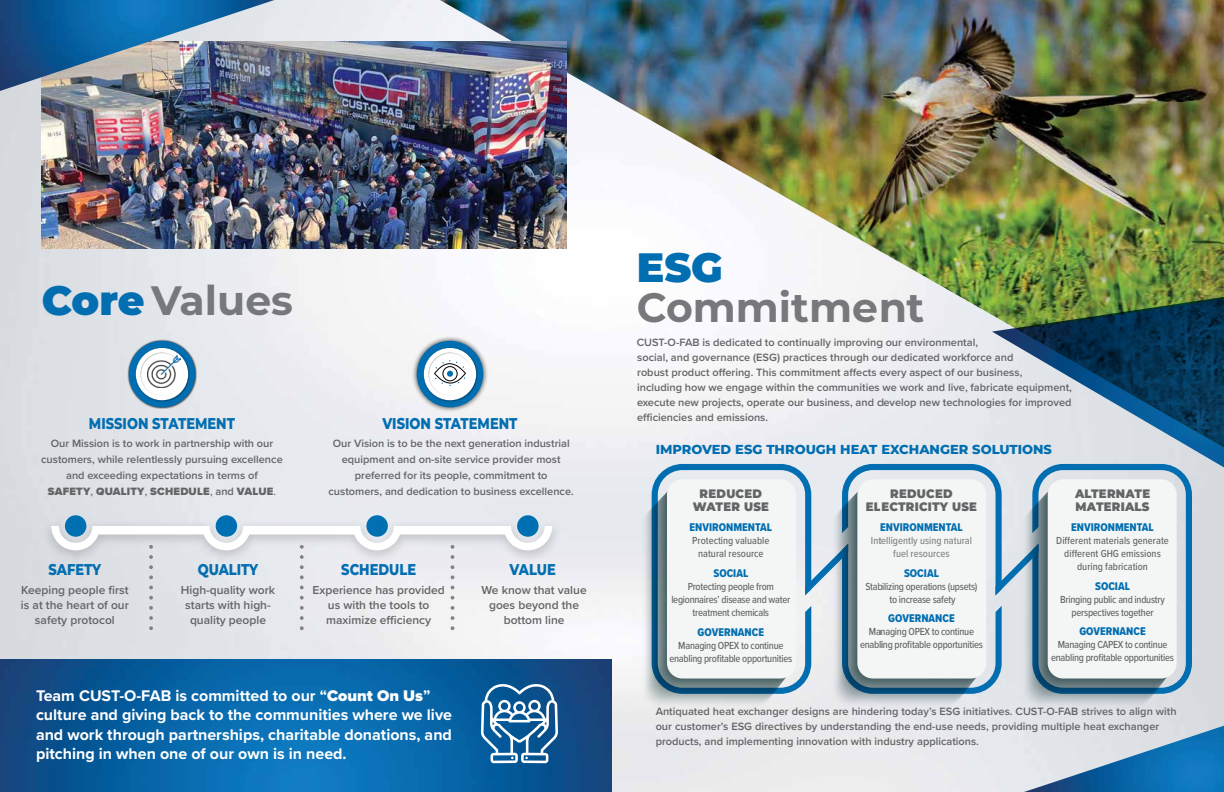
<style>
.page{position:relative;width:1224px;height:792px;background:#fff}
.page>*{position:absolute;margin:0;border:0;box-sizing:border-box;transform-origin:0 0}
.t1{font:700 41px "Montserrat";color:#77787b}
.t2{font:900 41px "Montserrat";color:#016eb1}
.t3{font:700 16px/19.2px "Proxima Nova";color:#fff}
.t4{font:800 15.6px "Montserrat";color:#016eb1;scale:.83 1}
.t5{font:800 13px "Montserrat";color:#016eb1}
.t6{font:900 12.3px/13.9px "Montserrat";letter-spacing:.02em;color:#636466;text-align:center;scale:.94 1}
.t7{font:600 12px/15px "Proxima Nova";color:#636466;text-align:center}
.t8{font:11.6px "Proxima Nova Cond Extrabld";color:#016eb1}
.t9{font:600 11px/15px "Proxima Nova";color:#636466;text-align:center}
.t10{font:500 10.6px/13px "Proxima Nova Cond";letter-spacing:-.025em;color:#636466;text-align:center}
.t11{font:500 10.6px/13px "Proxima Nova Cond";color:#636466;text-align:center}
.t12{font:500 10.6px/13px "Proxima Nova Cond";color:#808285;text-align:center}
.s1{font-weight:900;color:#016eb1}
.s2{font-weight:900}
.s3{font-weight:500}
</style>
<div class="page">
<img style="left:0;top:0;width:1224px;height:792px">
<img style="left:0;top:659px;width:612px;height:133px">
<img style="left:440px;top:0;width:784px;height:447px">
<div style="left:412px;top:336px;width:77px;height:77px;background:#000;opacity:.75"></div>
<div style="left:417px;top:341px;width:66px;height:66px;background:#016eb1;border-radius:50%"></div>
<img style="left:422px;top:346px;width:56px;height:56px">
<svg style="left:424px;top:348px;width:52px;height:52px;background:#bcd1de"></svg>
<svg style="left:652px;top:464px;width:540px;height:230px;background:#8dadc0"></svg>
<div style="left:667px;top:479px;width:129px;height:200px;background:#f4f5f5;border-radius:15px"></div>
<div style="left:857px;top:479px;width:129px;height:200px;background:#f4f5f5;border-radius:15px"></div>
<svg style="left:1040px;top:491px;width:127px;height:196px;background:#5c7176"></svg>
<div style="left:1048px;top:479px;width:129px;height:200px;background:#f4f5f5;border-radius:15px"></div>
<img style="left:1024px;top:726px;width:200px;height:66px">
<img style="left:992px;top:293px;width:232px;height:233px">
<img style="left:42px;top:42px;width:525px;height:207px">
<img style="left:0;top:0;width:274px;height:91px">
<div style="left:127px;top:339px;width:70px;height:70px;background:#000;opacity:.75"></div>
<div style="left:129px;top:341px;width:66px;height:66px;background:#016eb1;border-radius:50%"></div>
<img style="left:134px;top:346px;width:56px;height:56px">
<svg style="left:136px;top:348px;width:52px;height:52px"></svg>
<img style="left:148px;top:355px;width:32px;height:33px">
<img style="left:38px;top:515px;width:528px;height:52px">
<svg style="left:300px;top:626px;width:4px;height:4px"></svg>
<svg style="left:451px;top:626px;width:3px;height:4px"></svg>
<svg style="left:51px;top:526px;width:501px;height:94px"></svg>
<svg style="left:149px;top:626px;width:4px;height:4px"></svg>
<svg style="left:481px;top:684px;width:77px;height:79px"></svg>
<h1 class="t1" style="left:42px;top:271px;width:253px"><span class="s1">Core</span> Values</h1>
<h3 class="t4" style="left:89px;top:412px;width:177px">MISSION STATEMENT</h3>
<p class="t9" style="left:41px;top:435px;width:243px;line-height:16px">Our Mission is to work in partnership with our customers, while relentlessly pursuing excellence and exceeding expectations in terms of<br><span class="s2">SAFETY</span><span class="s3">,</span> <span class="s2">QUALITY</span><span class="s3">,</span> <span class="s2">SCHEDULE</span><span class="s3">,</span> and <span class="s2">VALUE</span><span class="s3">.</span></p>
<h3 class="t4" style="left:49px;top:558px;width:65px">SAFETY</h3>
<p class="t7" style="left:21px;top:582px;width:109px">Keeping people first is at the heart of our safety protocol</p>
<h3 class="t4" style="left:198px;top:558px;width:75px">QUALITY</h3>
<p class="t7" style="left:181px;top:582px;width:96px">High-quality work starts with high&shy;quality people</p>
<h3 class="t4" style="left:383px;top:412px;width:164px">VISION STATEMENT</h3>
<p class="t9" style="left:329px;top:435px;width:247px;line-height:16px">Our Vision is to be the next generation industrial equipment and on-site service provider most preferred for its people, commitment to customers, and dedication to business excellence.</p>
<h3 class="t4" style="left:341px;top:558px;width:92px">SCHEDULE</h3>
<p class="t7" style="left:313px;top:582px;width:134px">Experience has provided us with the tools to maximize efficiency</p>
<h3 class="t4" style="left:509px;top:558px;width:57px">VALUE</h3>
<p class="t7" style="left:482px;top:582px;width:107px">We know that value goes beyond the bottom line</p>
<h2 class="t3" style="left:36px;top:686px;width:418px">Team CUST-O-FAB is committed to our “<span class="s2">Count On Us</span>” culture and giving back to the communities where we live and work through partnerships, charitable donations, and pitching in when one of our own is in need.</h2>
<h1 class="t2" style="left:637px;top:237px;width:88px">ESG</h1>
<h1 class="t1" style="left:637px;top:278px;width:289px">Commitment</h1>
<p class="t9" style="left:637px;top:334px;width:437px;text-align:left">CUST-O-FAB is dedicated to continually improving our environmental,<br>social, and governance (ESG) practices through our dedicated workforce and<br>robust product offering. This commitment affects every aspect of our business,<br>including how we engage within the communities we work and live, fabricate equipment, execute new projects, operate our business, and develop new technologies for improved efficiencies and emissions.</p>
<p class="t5" style="left:656px;top:440px;width:398px">IMPROVED ESG THROUGH HEAT EXCHANGER SOLUTIONS</p>
<p class="t6" style="left:693px;top:485px;width:83px">REDUCED<br>WATER USE</p>
<p class="t8" style="left:690px;top:519px;width:84px">ENVIRONMENTAL</p>
<p class="t11" style="left:692px;top:534px;width:79px">Protecting valuable natural resource</p>
<p class="t8" style="left:713px;top:564px;width:36px">SOCIAL</p>
<p class="t10" style="left:671px;top:579px;width:121px;line-height:13.3px">Protecting people from legionnaires’ disease and water treatment chemicals</p>
<p class="t8" style="left:698px;top:623px;width:68px">GOVERNANCE</p>
<p class="t10" style="left:669px;top:638px;width:124px">Managing OPEX to continue enabling profitable opportunities</p>
<p class="t6" style="left:866px;top:485px;width:120px">REDUCED<br>ELECTRICITY USE</p>
<p class="t8" style="left:880px;top:519px;width:84px">ENVIRONMENTAL</p>
<p class="t12" style="left:871px;top:534px;width:103px">Intelligently using natural fuel resources</p>
<p class="t8" style="left:904px;top:564px;width:36px">SOCIAL</p>
<p class="t10" style="left:865px;top:579px;width:114px">Stabilizing operations (upsets) to increase safety</p>
<p class="t8" style="left:888px;top:610px;width:68px">GOVERNANCE</p>
<p class="t10" style="left:860px;top:625px;width:124px">Managing OPEX to continue enabling profitable opportunities</p>
<p class="t6" style="left:1075px;top:485px;width:81px;text-align:left">ALTERNATE<br>MATERIALS</p>
<p class="t8" style="left:1071px;top:519px;width:84px">ENVIRONMENTAL</p>
<p class="t11" style="left:1056px;top:534px;width:114px">Different materials generate different GHG emissions during fabrication</p>
<p class="t8" style="left:1095px;top:577px;width:36px">SOCIAL</p>
<p class="t10" style="left:1060px;top:592px;width:106px">Bringing public and industry perspectives together</p>
<p class="t8" style="left:1079px;top:623px;width:68px">GOVERNANCE</p>
<p class="t10" style="left:1051px;top:638px;width:124px">Managing CAPEX to continue enabling profitable opportunities</p>
<p class="t9" style="left:656px;top:704px;width:522px;text-align:left">Antiquated heat exchanger designs are hindering today’s ESG initiatives. CUST-O-FAB strives to align with our customer’s ESG directives by understanding the end-use needs, providing multiple heat exchanger products, and implementing innovation with industry applications.</p>
</div>
